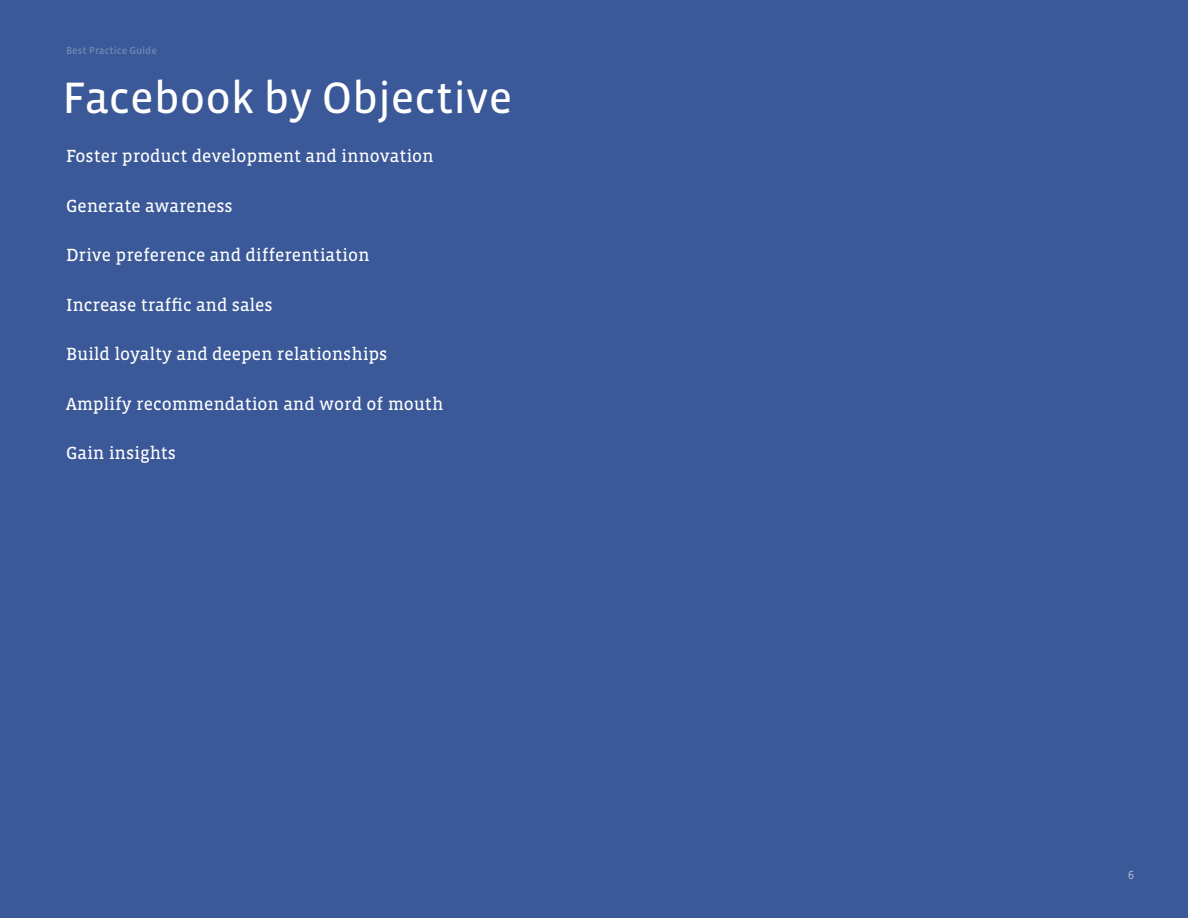
<style>
.page{position:relative;width:1188px;height:918px;background:#3b5998}
.page>*{position:absolute;margin:0;border:0;box-sizing:border-box;transform-origin:0 0}
.Title_reversed{font:45px "Vista Sans OT";color:#fff}
.Intro_reversed{font:18px "Vista Slab";color:#fff}
.t1{font:12px "Vista Sans OT";color:#b9c2db}
.t2{font:500 10.5px "Vista Sans OT";color:#6d84b4}
</style>
<div class="page">
<p class="t2" style="left:66px;top:45px;width:92px">Best Practice Guide</p>
<p class="Title_reversed" style="left:63px;top:74px;width:451px">Facebook by Objective</p>
<p class="Intro_reversed" style="left:66px;top:148px;width:369px">Foster product development and innovation</p>
<p class="Intro_reversed" style="left:66px;top:197px;width:168px">Generate awareness</p>
<p class="Intro_reversed" style="left:66px;top:247px;width:305px">Drive preference and differentiation</p>
<p class="Intro_reversed" style="left:66px;top:296px;width:208px">Increase traffic and sales</p>
<p class="Intro_reversed" style="left:66px;top:346px;width:323px">Build loyalty and deepen relationships</p>
<p class="Intro_reversed" style="left:66px;top:395px;width:379px">Amplify recommendation and word of mouth</p>
<p class="Intro_reversed" style="left:66px;top:445px;width:112px">Gain insights</p>
<p class="t1" style="left:1128px;top:869px;width:7px">6</p>
</div>
